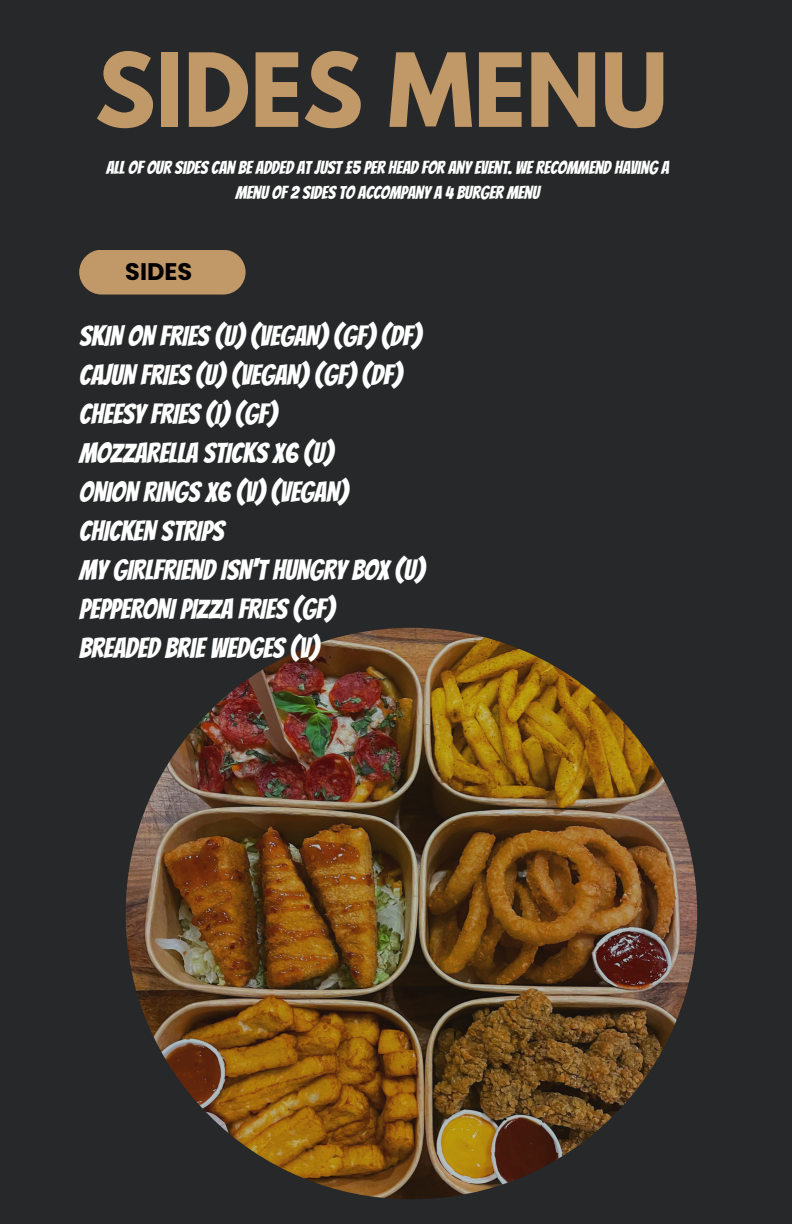
<style>
.page{position:relative;width:792px;height:1224px;background:#272829}
.page>*{position:absolute;margin:0;border:0;box-sizing:border-box;transform-origin:0 0}
.t1{font:700 90.4px "League Spartan";color:#c19867}
.t2{font:28px "Bangers";color:#fff}
.t3{font:700 24px "Poppins";color:#000}
.t4{font:18px/24.8px "Bangers";color:#fff;text-align:center}
</style>
<div class="page">
<img style="left:126px;top:628px;width:571px;height:571px;border-radius:50%">
<div style="left:79px;top:250px;width:167px;height:45px;background:#c19867;border-radius:22px"></div>
<p class="t1" style="left:95px;top:46px;width:575px">SIDES MENU</p>
<p class="t4" style="left:106px;top:155px;width:565px">ALL OF OUR SIDES CAN BE ADDED AT JUST £5 PER HEAD FOR ANY EVENT. WE RECOMMEND HAVING A<br>MENU OF 2 SIDES TO ACCOMPANY A 4 BURGER MENU</p>
<p class="t3" style="left:125px;top:254px;width:69px">SIDES</p>
<p class="t2" style="left:79px;top:321px;width:344px">SKIN ON FRIES (U) (VEGAN) (GF) (DF)</p>
<p class="t2" style="left:79px;top:360px;width:324px">CAJUN FRIES (U) (VEGAN) (GF) (DF)</p>
<p class="t2" style="left:79px;top:399px;width:199px">CHEESY FRIES (I) (GF)</p>
<p class="t2" style="left:79px;top:438px;width:256px">MOZZARELLA STICKS X6 (U)</p>
<p class="t2" style="left:79px;top:477px;width:270px">ONION RINGS X6 (V) (VEGAN)</p>
<p class="t2" style="left:79px;top:516px;width:146px">CHICKEN STRIPS</p>
<p class="t2" style="left:79px;top:555px;width:347px">MY GIRLFRIEND ISN'T HUNGRY BOX (U)</p>
<p class="t2" style="left:79px;top:594px;width:257px">PEPPERONI PIZZA FRIES (GF)</p>
<p class="t2" style="left:79px;top:633px;width:241px">BREADED BRIE WEDGES (V)</p>
</div>
